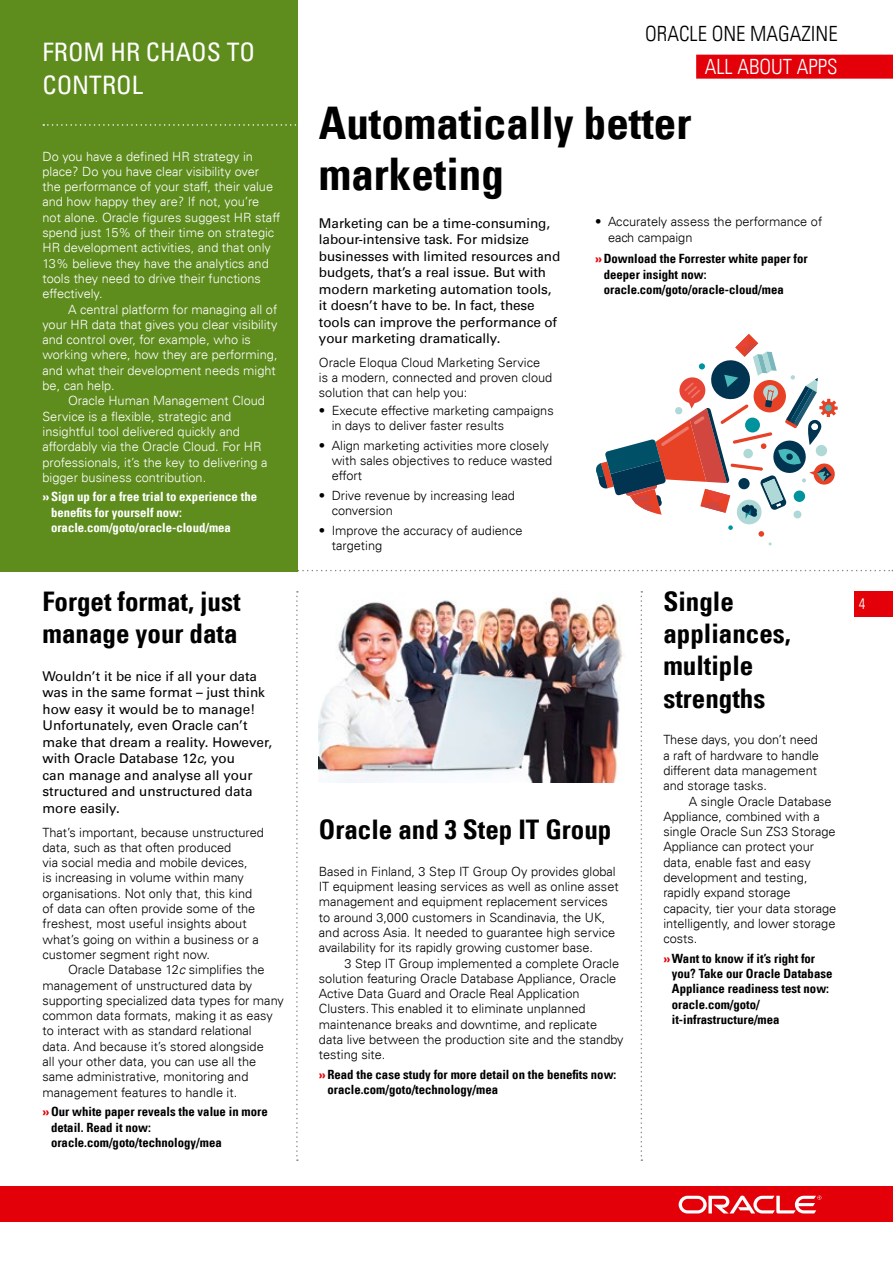
<style>
.page{position:relative;width:893px;height:1263px;background:#fff}
.page>*{position:absolute;margin:0;border:0;box-sizing:border-box;transform-origin:0 0}
.t1{font:700 condensed 45px/51px "Univers LT";color:#000}
.t2{font:700 condensed 27px/32.4px "Univers LT";color:#000}
.t3{font:condensed 25.5px/33px "Univers LT";color:#fff}
.t4{font:300 condensed 21px "Univers LT";color:#000}
.t5{font:300 condensed 21px "Univers LT";color:#fff}
.t6{font:300 condensed 15px "Univers LT";color:#fff}
.t7{font:13.5px/16.5px "Univers LT";letter-spacing:-.005em;color:#000}
.t8{font:300 12.75px/15.3px "Univers LT";color:#000}
.t9{font:300 12.75px/15.3px "Univers LT";color:#fff}
.t10{font:700 condensed 12.75px/15.3px "Univers LT";color:#000}
.t11{font:700 condensed 12.75px/15.3px "Univers LT";color:#fff}
.s1{font-stretch:normal}
.s2{font-style:italic}
.s3{font-stretch:normal;color:#e30009}
</style>
<div class="page">
<svg style="left:296px;top:591px;width:2px;height:570px"></svg>
<svg style="left:641px;top:591px;width:1px;height:570px"></svg>
<svg style="left:298px;top:570px;width:595px;height:1px"></svg>
<div style="left:0;top:0;width:298px;height:571px;background:#5e8c1d"></div>
<img style="left:319px;top:597px;width:304px;height:186px">
<svg style="left:43px;top:124px;width:253px;height:2px"></svg>
<svg style="left:596px;top:334px;width:242px;height:211px"></svg>
<div style="left:0;top:1186px;width:893px;height:36px;background:#e30009"></div>
<svg style="left:679px;top:1195px;width:142px;height:18px"></svg>
<div style="left:696px;top:55px;width:197px;height:24px;background:#e30009"></div>
<div style="left:855px;top:591px;width:38px;height:26px;background:#e30009"></div>
<h3 class="t3" style="left:43px;top:35px;width:214px">FROM HR CHAOS TO<br>CONTROL</h3>
<p class="t9" style="left:43px;top:148px;width:239px">Do you have a defined HR strategy in place? Do you have clear visibility over the performance of your staff, their value and how happy they are? If not, you’re not alone. Oracle figures suggest HR staff spend just 15% of their time on strategic HR development activities, and that only 13% believe they have the analytics and tools they need to drive their functions effectively.</p>
<p class="t9" style="left:43px;top:301px;width:237px;text-indent:26px">A central platform for managing all of your HR data that gives you clear visibility and control over, for example, who is working where, how they are performing, and what their development needs might be, can help.</p>
<p class="t9" style="left:43px;top:393px;width:226px;text-indent:26px">Oracle Human Management Cloud Service is a flexible, strategic and insightful tool delivered quickly and affordably via the Oracle Cloud. For HR professionals, it’s the key to delivering a bigger business contribution.</p>
<p class="t11" style="left:51px;top:489px;width:208px;text-indent:-9px"><span class="s1">»</span>Sign up for a free trial to experience the benefits for yourself now: oracle.com/goto/oracle-cloud/mea</p>
<h2 class="t2" style="left:43px;top:585px;width:199px">Forget format, just manage your data</h2>
<p class="t7" style="left:43px;top:668px;width:231px">Wouldn’t it be nice if all your data was in the same format – just think how easy it would be to manage!<br>Unfortunately, even Oracle can’t make that dream a reality. However, with Oracle Database 12<span class="s2">c</span>, you<br>can manage and analyse all your structured and unstructured data more easily.</p>
<p class="t8" style="left:43px;top:824px;width:223px">That’s important, because unstructured data, such as that often produced<br>via social media and mobile devices,<br>is increasing in volume within many organisations. Not only that, this kind of data can often provide some of the freshest, most useful insights about what’s going on within a business or a customer segment right now.</p>
<p class="t8" style="left:43px;top:962px;width:243px;text-indent:26px">Oracle Database 12<span class="s2">c</span> simplifies the management of unstructured data by supporting specialized data types for many common data formats, making it as easy to interact with as standard relational<br>data. And because it’s stored alongside<br>all your other data, you can use all the same administrative, monitoring and management features to handle it.</p>
<p class="t10" style="left:51px;top:1104px;width:218px;text-indent:-9px"><span class="s3">»</span>Our white paper reveals the value in more detail. Read it now: oracle.com/goto/technology/mea</p>
<h3 class="t4" style="left:645px;top:21px;width:194px">ORACLE ONE MAGAZINE</h3>
<h3 class="t5" style="left:705px;top:54px;width:135px">ALL ABOUT APPS</h3>
<h1 class="t1" style="left:319px;top:97px;width:374px">Automatically better marketing</h1>
<p class="t7" style="left:319px;top:215px;width:243px">Marketing can be a time-consuming, labour-intensive task. For midsize businesses with limited resources and budgets, that’s a real issue. But with modern marketing automation tools, it doesn’t have to be. In fact, these tools can improve the performance of your marketing dramatically.</p>
<p class="t8" style="left:319px;top:355px;width:235px">Oracle Eloqua Cloud Marketing Service is a modern, connected and proven cloud solution that can help you:</p>
<p class="t8" style="left:332px;top:403px;width:224px;text-indent:-13px">• Execute effective marketing campaigns in days to deliver faster results</p>
<p class="t8" style="left:332px;top:438px;width:222px;text-indent:-13px">• Align marketing activities more closely with sales objectives to reduce wasted effort</p>
<p class="t8" style="left:332px;top:488px;width:185px;text-indent:-13px">• Drive revenue by increasing lead conversion</p>
<p class="t8" style="left:332px;top:523px;width:192px;text-indent:-13px">• Improve the accuracy of audience targeting</p>
<p class="t8" style="left:608px;top:214px;width:216px;text-indent:-13px">• Accurately assess the performance of each campaign</p>
<p class="t10" style="left:604px;top:251px;width:205px;text-indent:-9px"><span class="s3">»</span>Download the Forrester white paper for deeper insight now: oracle.com/goto/oracle-cloud/mea</p>
<h2 class="t2" style="left:319px;top:813px;width:294px">Oracle and 3 Step IT Group</h2>
<p class="t8" style="left:319px;top:863px;width:301px">Based in Finland, 3 Step IT Group Oy provides global IT equipment leasing services as well as online asset management and equipment replacement services to around 3,000 customers in Scandinavia, the UK, and across Asia. It needed to guarantee high service availability for its rapidly growing customer base.</p>
<p class="t8" style="left:319px;top:955px;width:306px;text-indent:26px">3 Step IT Group implemented a complete Oracle solution featuring Oracle Database Appliance, Oracle Active Data Guard and Oracle Real Application Clusters. This enabled it to eliminate unplanned maintenance breaks and downtime, and replicate data live between the production site and the standby testing site.</p>
<p class="t10" style="left:327px;top:1067px;width:290px;text-indent:-9px"><span class="s3">»</span>Read the case study for more detail on the benefits now: oracle.com/goto/technology/mea</p>
<h2 class="t2" style="left:663px;top:585px;width:129px">Single appliances, multiple strengths</h2>
<p class="t8" style="left:663px;top:732px;width:157px">These days, you don’t need a raft of hardware to handle different data management and storage tasks.</p>
<p class="t8" style="left:663px;top:793px;width:174px;text-indent:26px">A single Oracle Database<br>Appliance, combined with a single Oracle Sun ZS3 Storage<br>Appliance can protect your data, enable fast and easy development and testing, rapidly expand storage capacity, tier your data storage intelligently, and lower storage costs.</p>
<p class="t10" style="left:672px;top:950px;width:162px;text-indent:-9px"><span class="s3">»</span>Want to know if it’s right for you? Take our Oracle Database<br>Appliance readiness test now: oracle.com/goto/ it-infrastructure/mea</p>
<p class="t6" style="left:859px;top:595px;width:8px">4</p>
</div>
